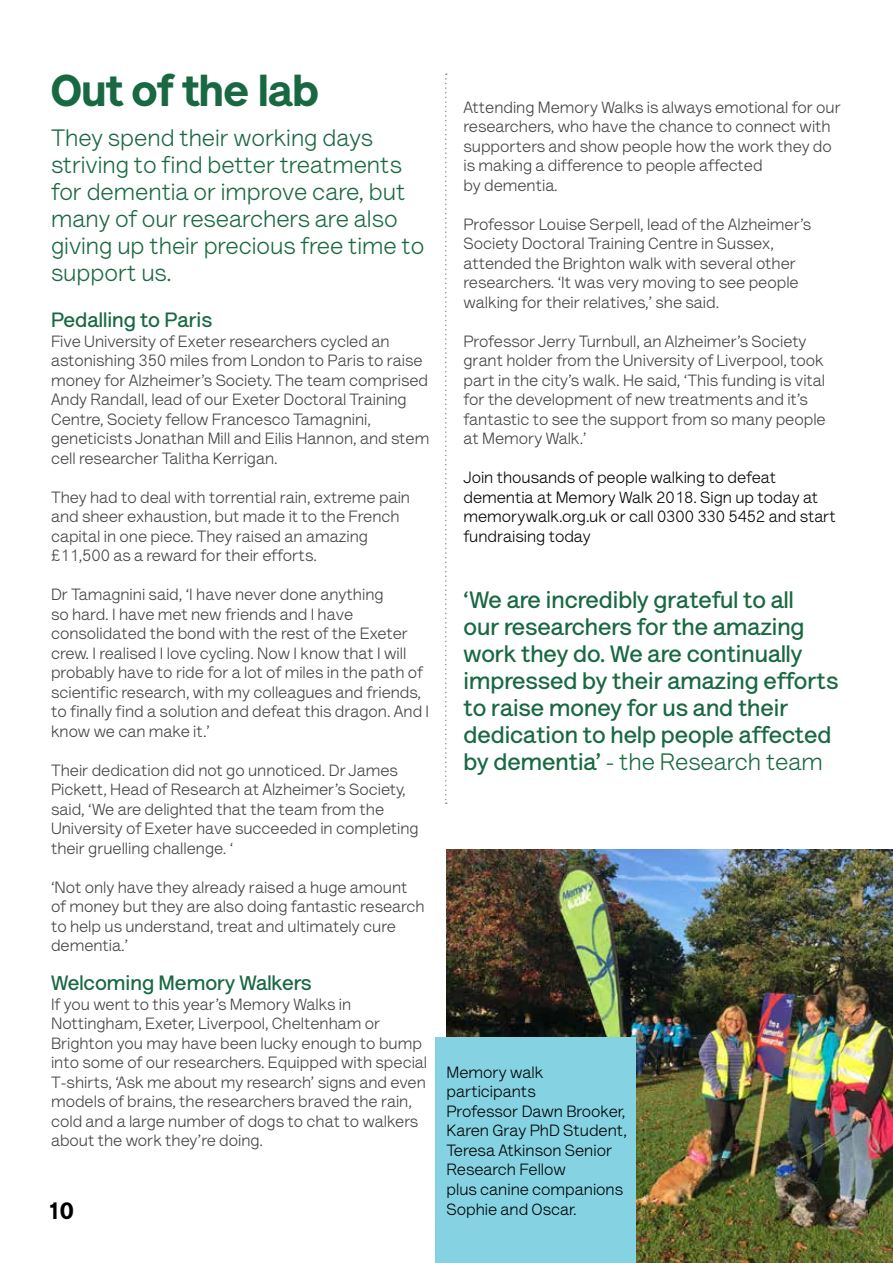
<style>
.page{position:relative;width:893px;height:1263px;background:#fff}
.page>*{position:absolute;margin:0;border:0;box-sizing:border-box;transform-origin:0 0}
.t1{font:900 45px "AS Lettera Text";color:#186841}
.t2{font:700 24px/27px "AS Lettera Text";color:#186841}
.t3{font:24px/27px "AS Lettera Text";color:#186841}
.t4{font:900 24px "AS Lettera Text";color:#000}
.t5{font:700 21px "AS Lettera Text";color:#186841}
.t6{font:16.5px/19.5px "AS Lettera Text";color:#414042}
.t7{font:16.5px/19.5px "AS Lettera Text";color:#000}
.s1{font-weight:400}
</style>
<div class="page">
<svg style="left:445px;top:74px;width:2px;height:730px"></svg>
<img style="left:446px;top:849px;width:447px;height:414px">
<div style="left:435px;top:1038px;width:201px;height:225px;background:#84d2e2"></div>
<h1 class="t1" style="left:51px;top:54px;width:269px">Out of the lab</h1>
<h2 class="t3" style="left:51px;top:122px;width:375px">They spend their working days striving to find better treatments for dementia or improve care, but many of our researchers are also giving up their precious free time to support us.</h2>
<p class="t5" style="left:51px;top:304px;width:163px">Pedalling to Paris</p>
<p class="t6" style="left:51px;top:330px;width:380px">Five University of Exeter researchers cycled an astonishing 350 miles from London to Paris to raise money for Alzheimer’s Society. The team comprised Andy Randall, lead of our Exeter Doctoral Training Centre, Society fellow Francesco Tamagnini, geneticists Jonathan Mill and Eilis Hannon, and stem cell researcher Talitha Kerrigan.</p>
<p class="t6" style="left:51px;top:486px;width:361px">They had to deal with torrential rain, extreme pain and sheer exhaustion, but made it to the French capital in one piece. They raised an amazing £11,500 as a reward for their efforts.</p>
<p class="t6" style="left:51px;top:583px;width:380px">Dr Tamagnini said, ‘I have never done anything<br>so hard. I have met new friends and I have consolidated the bond with the rest of the Exeter crew. I realised I love cycling. Now I know that I will probably have to ride for a lot of miles in the path of scientific research, with my colleagues and friends, to finally find a solution and defeat this dragon. And I know we can make it.’</p>
<p class="t6" style="left:51px;top:759px;width:369px">Their dedication did not go unnoticed. Dr James Pickett, Head of Research at Alzheimer’s Society, said, ‘We are delighted that the team from the University of Exeter have succeeded in completing their gruelling challenge. ‘</p>
<p class="t6" style="left:51px;top:876px;width:375px">‘Not only have they already raised a huge amount of money but they are also doing fantastic research to help us understand, treat and ultimately cure dementia.’</p>
<p class="t5" style="left:51px;top:967px;width:262px">Welcoming Memory Walkers</p>
<p class="t6" style="left:51px;top:993px;width:378px">If you went to this year’s Memory Walks in Nottingham, Exeter, Liverpool, Cheltenham or Brighton you may have been lucky enough to bump into some of our researchers. Equipped with special T-shirts, ‘Ask me about my research’ signs and even models of brains, the researchers braved the rain, cold and a large number of dogs to chat to walkers about the work they’re doing.</p>
<h2 class="t4" style="left:47px;top:1191px;width:28px">10</h2>
<p class="t6" style="left:463px;top:96px;width:379px">Attending Memory Walks is always emotional for our researchers, who have the chance to connect with supporters and show people how the work they do is making a difference to people affected<br>by dementia.</p>
<p class="t6" style="left:463px;top:213px;width:349px">Professor Louise Serpell, lead of the Alzheimer’s Society Doctoral Training Centre in Sussex, attended the Brighton walk with several other researchers. ‘It was very moving to see people walking for their relatives,’ she said.</p>
<p class="t6" style="left:463px;top:330px;width:364px">Professor Jerry Turnbull, an Alzheimer’s Society grant holder from the University of Liverpool, took part in the city’s walk. He said, ‘This funding is vital for the development of new treatments and it’s fantastic to see the support from so many people at Memory Walk.’</p>
<p class="t7" style="left:463px;top:466px;width:374px">Join thousands of people walking to defeat dementia at Memory Walk 2018. Sign up today at memorywalk.org.uk or call 0300 330 5452 and start fundraising today</p>
<h2 class="t2" style="left:463px;top:584px;width:376px">‘We are incredibly grateful to all<br>our researchers for the amazing work they do. We are continually impressed by their amazing efforts to raise money for us and their dedication to help people affected by dementia’ <span class="s1">- the Research team</span></h2>
<p class="t7" style="left:446px;top:1061px;width:182px">Memory walk participants<br>Professor Dawn Brooker,<br>Karen Gray PhD Student,<br>Teresa Atkinson Senior<br>Research Fellow<br>plus canine companions<br>Sophie and Oscar.</p>
</div>
